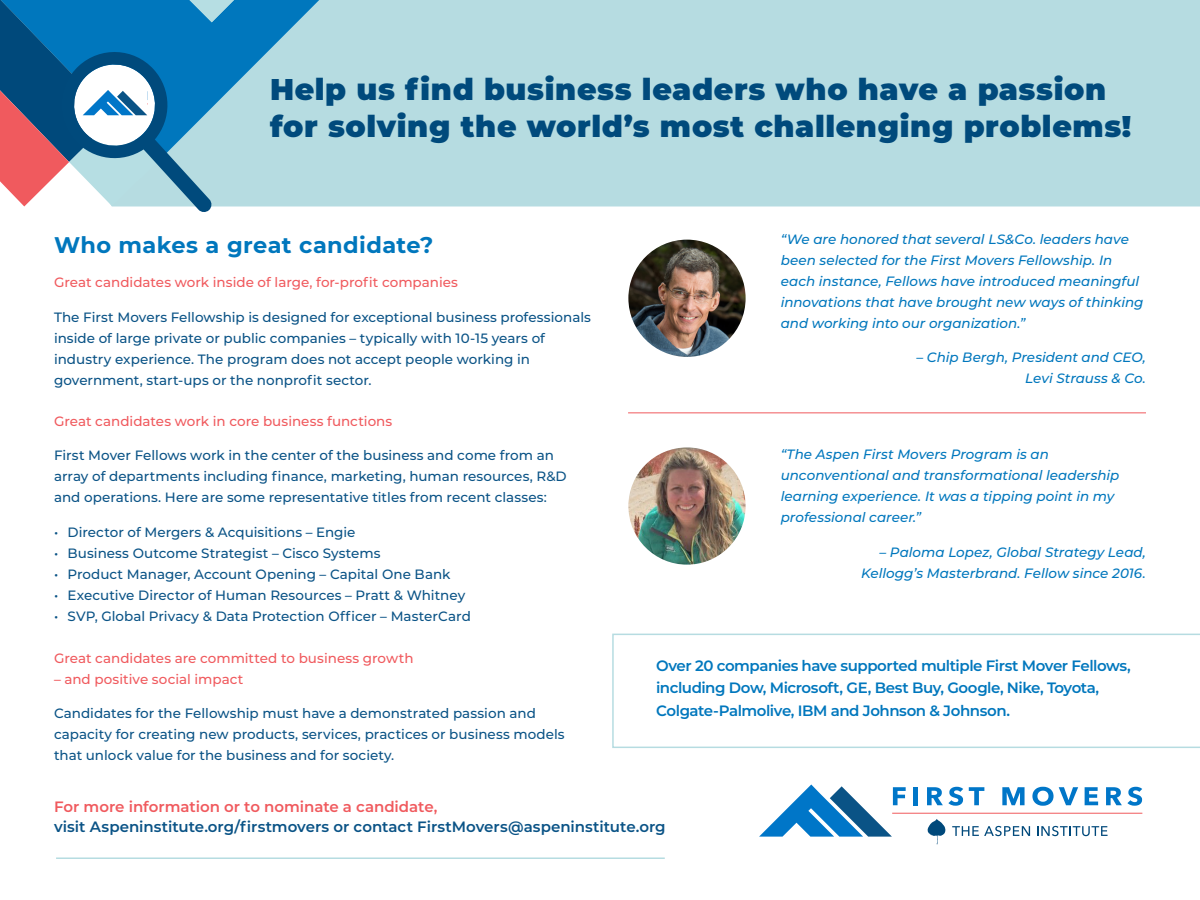
<style>
.page{position:relative;width:1200px;height:900px;background:#fff}
.page>*{position:absolute;margin:0;border:0;box-sizing:border-box;transform-origin:0 0}
.t1{font:900 30px/37.5px "Montserrat";letter-spacing:.02em;color:#004a7c}
.t2{font:700 22.5px "Montserrat";letter-spacing:.015em;color:#0077bd}
.t3{font:600 15px/22.5px "Montserrat";letter-spacing:-.03em;color:#0077bd}
.t4{font:600 15px "Montserrat";color:#0a5386}
.t5{font:600 15px "Montserrat";letter-spacing:-.005em;color:#f05a5e}
.t6{font:500 13.5px/21px "Montserrat";color:#0a5386}
.t7{font:italic 500 13.5px/21px "Montserrat";color:#0077bd}
.t8{font:500 13.5px "Montserrat";color:#f05a5e}
</style>
<div class="page">
<div style="left:234px;top:0;width:966px;height:206px;background:#b6dce1"></div>
<svg style="left:234px;top:0;width:85px;height:163px;background:#85c1d7"></svg>
<img style="left:628px;top:447px;width:118px;height:118px;border-radius:59px">
<hr style="left:56px;top:857px;width:609px;height:2px;background:#b6dce1">
<hr style="left:628px;top:412px;width:518px;height:1px;background:#f05a5e">
<img style="left:628px;top:240px;width:118px;height:117px;border-radius:59px">
<svg style="left:612px;top:634px;width:588px;height:114px"></svg>
<svg style="left:927px;top:819px;width:19px;height:25px"></svg>
<svg style="left:952px;top:826px;width:78px;height:10px"></svg>
<svg style="left:1037px;top:826px;width:71px;height:10px"></svg>
<hr style="left:892px;top:813px;width:250px;height:1px;background:#f05a5d">
<svg style="left:759px;top:785px;width:147px;height:52px"></svg>
<hr style="left:914px;top:787px;width:4px;height:18px;background:#0076c8">
<svg style="left:927px;top:787px;width:36px;height:19px"></svg>
<svg style="left:969px;top:787px;width:15px;height:18px"></svg>
<svg style="left:1002px;top:787px;width:23px;height:18px"></svg>
<svg style="left:1032px;top:787px;width:46px;height:19px"></svg>
<svg style="left:1085px;top:787px;width:13px;height:18px"></svg>
<svg style="left:1106px;top:787px;width:36px;height:19px"></svg>
<svg style="left:0;top:0;width:234px;height:212px"></svg>
<p class="t1" style="left:270px;top:69px;width:863px">Help us find business leaders who have a passion for solving the world’s most challenging problems!</p>
<p class="t2" style="left:54px;top:228px;width:381px">Who makes a great candidate?</p>
<p class="t8" style="left:54px;top:273px;width:405px">Great candidates work inside of large, for-profit companies</p>
<p class="t6" style="left:54px;top:306px;width:538px">The First Movers Fellowship is designed for exceptional business professionals inside of large private or public companies – typically with 10-15 years of industry experience. The program does not accept people working in government, start-ups or the nonprofit sector.</p>
<p class="t8" style="left:54px;top:412px;width:340px">Great candidates work in core business functions</p>
<p class="t6" style="left:54px;top:444px;width:514px">First Mover Fellows work in the center of the business and come from an array of departments including finance, marketing, human resources, R&amp;D and operations. Here are some representative titles from recent classes:</p>
<p class="t6" style="left:54px;top:521px;width:303px">• Director of Mergers &amp; Acquisitions – Engie</p>
<p class="t6" style="left:54px;top:542px;width:328px">• Business Outcome Strategist – Cisco Systems</p>
<p class="t6" style="left:54px;top:563px;width:398px">• Product Manager, Account Opening – Capital One Bank</p>
<p class="t6" style="left:54px;top:584px;width:413px">• Executive Director of Human Resources – Pratt &amp; Whitney</p>
<p class="t6" style="left:54px;top:605px;width:418px">• SVP, Global Privacy &amp; Data Protection Officer – MasterCard</p>
<p class="t8" style="left:54px;top:649px;width:361px">Great candidates are committed to business growth</p>
<p class="t8" style="left:54px;top:670px;width:191px">– and positive social impact</p>
<p class="t6" style="left:54px;top:702px;width:512px">Candidates for the Fellowship must have a demonstrated passion and capacity for creating new products, services, practices or business models that unlock value for the business and for society.</p>
<p class="t7" style="left:781px;top:228px;width:364px">“We are honored that several LS&amp;Co. leaders have been selected for the First Movers Fellowship. In each instance, Fellows have introduced meaningful innovations that have brought new ways of thinking and working into our organization.”</p>
<p class="t7" style="left:917px;top:346px;width:231px;text-align:right">– Chip Bergh, President and CEO,<br>Levi Strauss &amp; Co.</p>
<p class="t7" style="left:781px;top:443px;width:340px">“The Aspen First Movers Program is an unconventional and transformational leadership learning experience. It was a tipping point in my professional career.”</p>
<p class="t7" style="left:861px;top:541px;width:286px;text-align:right">– Paloma Lopez, Global Strategy Lead,<br>Kellogg’s Masterbrand. Fellow since 2016.</p>
<p class="t3" style="left:656px;top:654px;width:476px">Over 20 companies have supported multiple First Mover Fellows, including Dow, Microsoft, GE, Best Buy, Google, Nike, Toyota,<br>Colgate-Palmolive, IBM and Johnson &amp; Johnson.</p>
<p class="t5" style="left:54px;top:796px;width:385px">For more information or to nominate a candidate,</p>
<p class="t4" style="left:54px;top:816px;width:613px">visit Aspeninstitute.org/firstmovers or contact FirstMovers@aspeninstitute.org</p>
</div>
